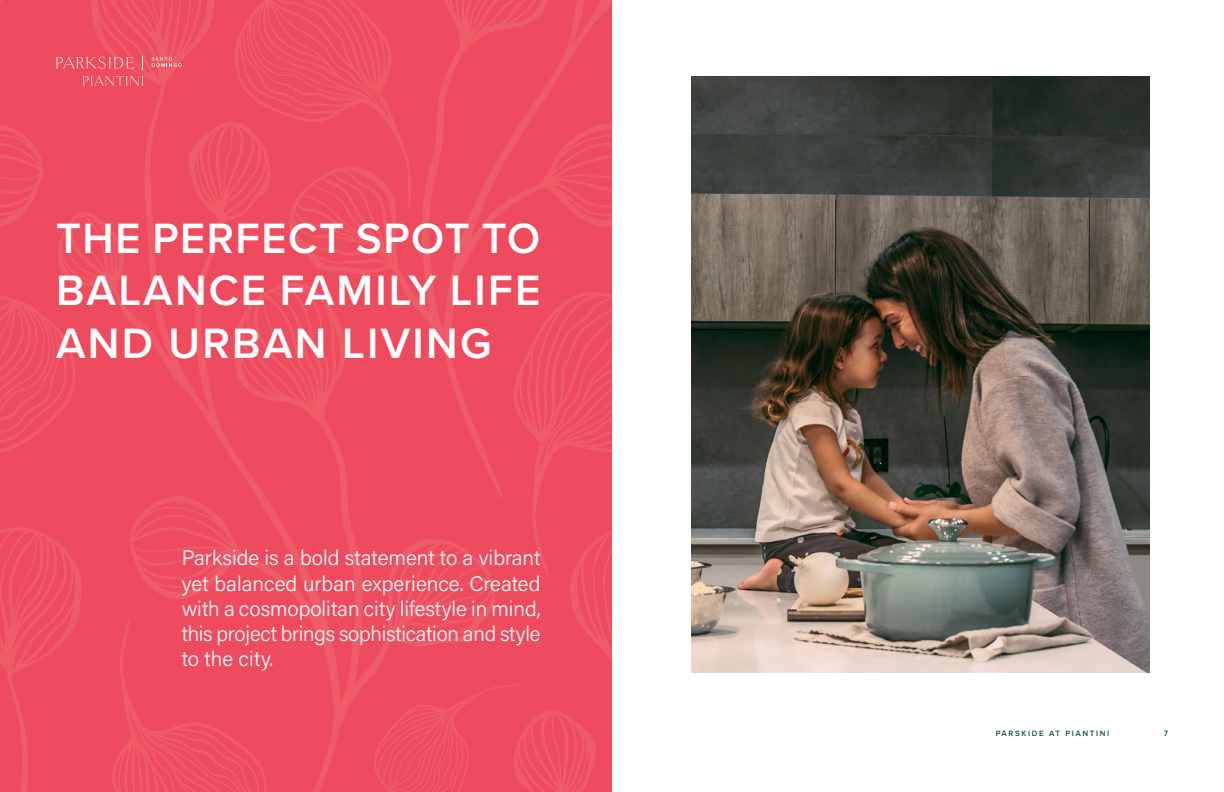
<style>
.page{position:relative;width:1224px;height:792px;background:#fff}
.page>*{position:absolute;margin:0;border:0;box-sizing:border-box;transform-origin:0 0}
.t1{font:600 44px/52.7px "Proxima Nova";letter-spacing:.05em;color:#fff;text-align:justify}
.t2{font:21px/25.2px "Acumin Variable Concept";letter-spacing:-.01em;color:#fff;text-align:justify}
.t3{font:600 8px "Proxima Nova";letter-spacing:.2em;color:#0d553f}
</style>
<div class="page">
<div style="left:0;top:0;width:612px;height:792px;background:#ef4b5e"></div>
<svg style="left:0;top:527px;width:53px;height:265px"></svg>
<svg style="left:53px;top:0;width:442px;height:792px"></svg>
<svg style="left:288px;top:0;width:324px;height:498px"></svg>
<svg style="left:234px;top:0;width:178px;height:208px"></svg>
<svg style="left:374px;top:684px;width:222px;height:108px"></svg>
<svg style="left:112px;top:617px;width:155px;height:175px"></svg>
<svg style="left:513px;top:291px;width:99px;height:371px"></svg>
<svg style="left:0;top:0;width:115px;height:3px"></svg>
<svg style="left:0;top:125px;width:43px;height:101px"></svg>
<svg style="left:0;top:295px;width:77px;height:157px"></svg>
<img style="left:691px;top:77px;width:458px;height:596px">
<svg style="left:83px;top:76px;width:60px;height:10px"></svg>
<svg style="left:56px;top:57px;width:78px;height:12px"></svg>
<svg style="left:152px;top:57px;width:30px;height:10px"></svg>
<svg style="left:143px;top:56px;width:1px;height:13px"></svg>
<h1 class="t1" style="left:56px;top:210px;width:486px">THE PERFECT SPOT TO BALANCE FAMILY LIFE AND URBAN LIVING</h1>
<p class="t2" style="left:182px;top:545px;width:360px">Parkside is a bold statement to a vibrant yet balanced urban experience. Created with a cosmopolitan city lifestyle in mind, this project brings sophistication and style to the city.</p>
<p class="t3" style="left:996px;top:727px;width:115px">PARSKIDE AT PIANTINI</p>
<p class="t3" style="left:1164px;top:727px;width:6px">7</p>
</div>
